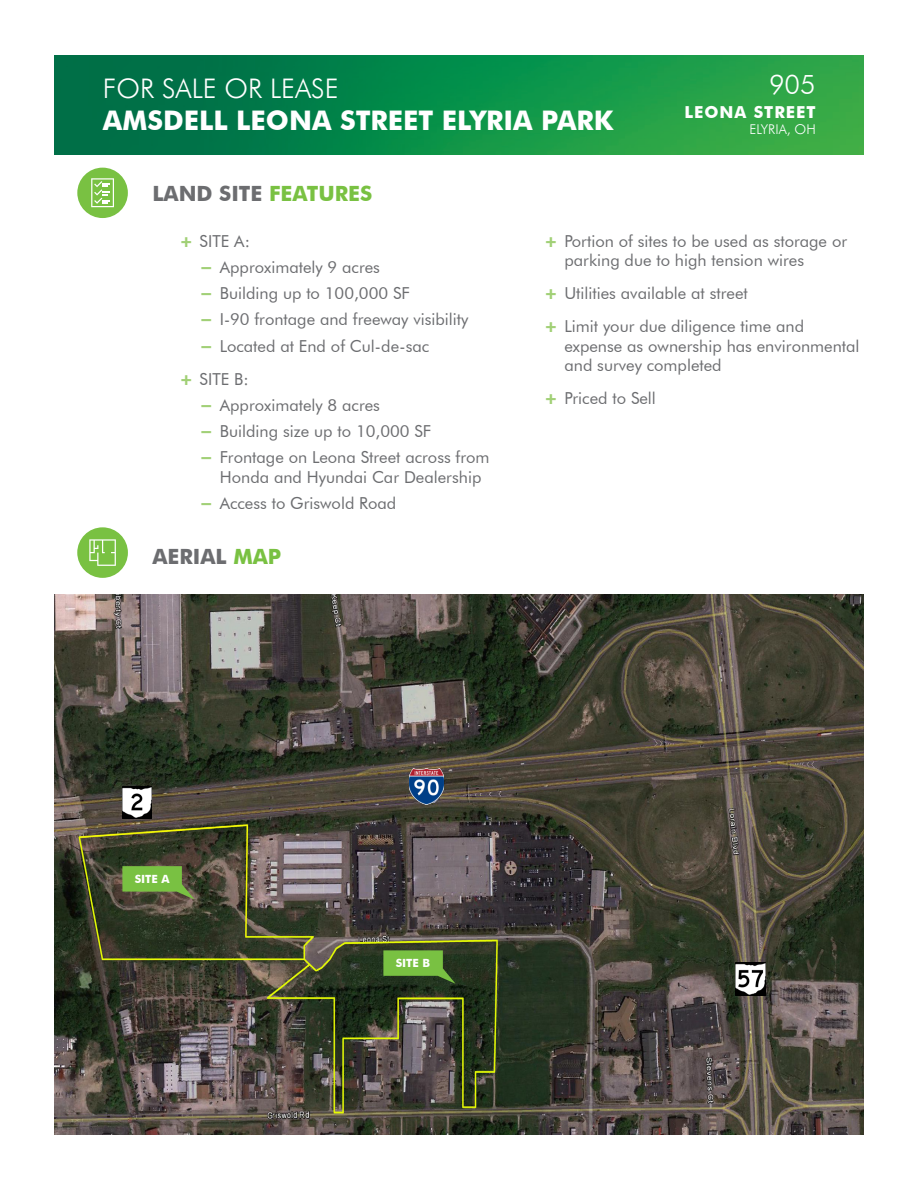
<style>
.page{position:relative;width:918px;height:1188px;background:#fff}
.page>*{position:absolute;margin:0;border:0;box-sizing:border-box;transform-origin:0 0}
.t1{font:700 27px "Futura BT";color:#fff}
.t2{font:300 27px "Futura BT";color:#fff}
.Heading{font:700 21px "Futura BT";color:#6c6d70}
.t3{font:16.5px/19.5px "Futura BT";color:#6c6d70}
.t4{font:700 16.5px "Futura BT";letter-spacing:.06em;color:#fff}
.t5{font:300 13.5px "Futura BT";color:#fff}
.t6{font:700 11.25px "Futura BT";color:#fff}
.s1{color:#79c142}
.s2{font-weight:900;color:#a1d076}
</style>
<div class="page">
<div style="left:77px;top:168px;width:51px;height:50px;background:#79c142;border-radius:50%"></div>
<svg style="left:91px;top:178px;width:23px;height:29px"></svg>
<img style="left:54px;top:56px;width:810px;height:98px">
<div style="left:77px;top:527px;width:51px;height:51px;background:#79c142;border-radius:50%"></div>
<svg style="left:89px;top:539px;width:27px;height:27px"></svg>
<img style="left:54px;top:594px;width:810px;height:540px">
<img style="left:410px;top:769px;width:33px;height:36px">
<img style="left:736px;top:963px;width:30px;height:32px">
<img style="left:122px;top:787px;width:30px;height:31px">
<svg style="left:122px;top:866px;width:73px;height:34px;background:#6a943f"></svg>
<svg style="left:383px;top:950px;width:73px;height:34px;background:#5a8d35"></svg>
<p class="t2" style="left:103px;top:72px;width:237px">FOR SALE OR LEASE</p>
<p class="t1" style="left:103px;top:104px;width:512px">AMSDELL LEONA STREET ELYRIA PARK</p>
<p class="t2" style="left:769px;top:68px;width:48px">905</p>
<p class="t4" style="left:684px;top:102px;width:133px">LEONA STREET</p>
<p class="t5" style="left:749px;top:121px;width:68px">ELYRIA, OH</p>
<p class="Heading" style="left:152px;top:181px;width:221px">LAND SITE <span class="s1">FEATURES</span></p>
<p class="t3" style="left:179px;top:231px;width:72px"><span class="s2">+</span> SITE A:</p>
<p class="t3" style="left:200px;top:257px;width:182px"><span class="s2">−</span> Approximately 9 acres</p>
<p class="t3" style="left:200px;top:283px;width:212px"><span class="s2">−</span> Building up to 100,000 SF</p>
<p class="t3" style="left:200px;top:310px;width:270px"><span class="s2">−</span> I-90 frontage and freeway visibility</p>
<p class="t3" style="left:200px;top:336px;width:231px"><span class="s2">−</span> Located at End of Cul-de-sac</p>
<p class="t3" style="left:179px;top:369px;width:71px"><span class="s2">+</span> SITE B:</p>
<p class="t3" style="left:200px;top:395px;width:182px"><span class="s2">−</span> Approximately 8 acres</p>
<p class="t3" style="left:200px;top:421px;width:233px"><span class="s2">−</span> Building size up to 10,000 SF</p>
<p class="t3" style="left:220px;top:448px;width:271px;text-indent:-20px"><span class="s2">−</span> Frontage on Leona Street across from<br>Honda and Hyundai Car Dealership</p>
<p class="t3" style="left:200px;top:493px;width:198px"><span class="s2">−</span> Access to Griswold Road</p>
<p class="Heading" style="left:152px;top:543px;width:130px">AERIAL <span class="s1">MAP</span></p>
<p class="t3" style="left:564px;top:231px;width:284px;text-indent:-20px"><span class="s2">+</span> Portion of sites to be used as storage or parking due to high tension wires</p>
<p class="t3" style="left:544px;top:283px;width:205px"><span class="s2">+</span> Utilities available at street</p>
<p class="t3" style="left:564px;top:316px;width:297px;text-indent:-20px"><span class="s2">+</span> Limit your due diligence time and expense as ownership has environmental and survey completed</p>
<p class="t3" style="left:544px;top:388px;width:113px"><span class="s2">+</span> Priced to Sell</p>
<p class="t6" style="left:135px;top:872px;width:36px">SITE A</p>
<p class="t6" style="left:396px;top:956px;width:36px">SITE B</p>
</div>
